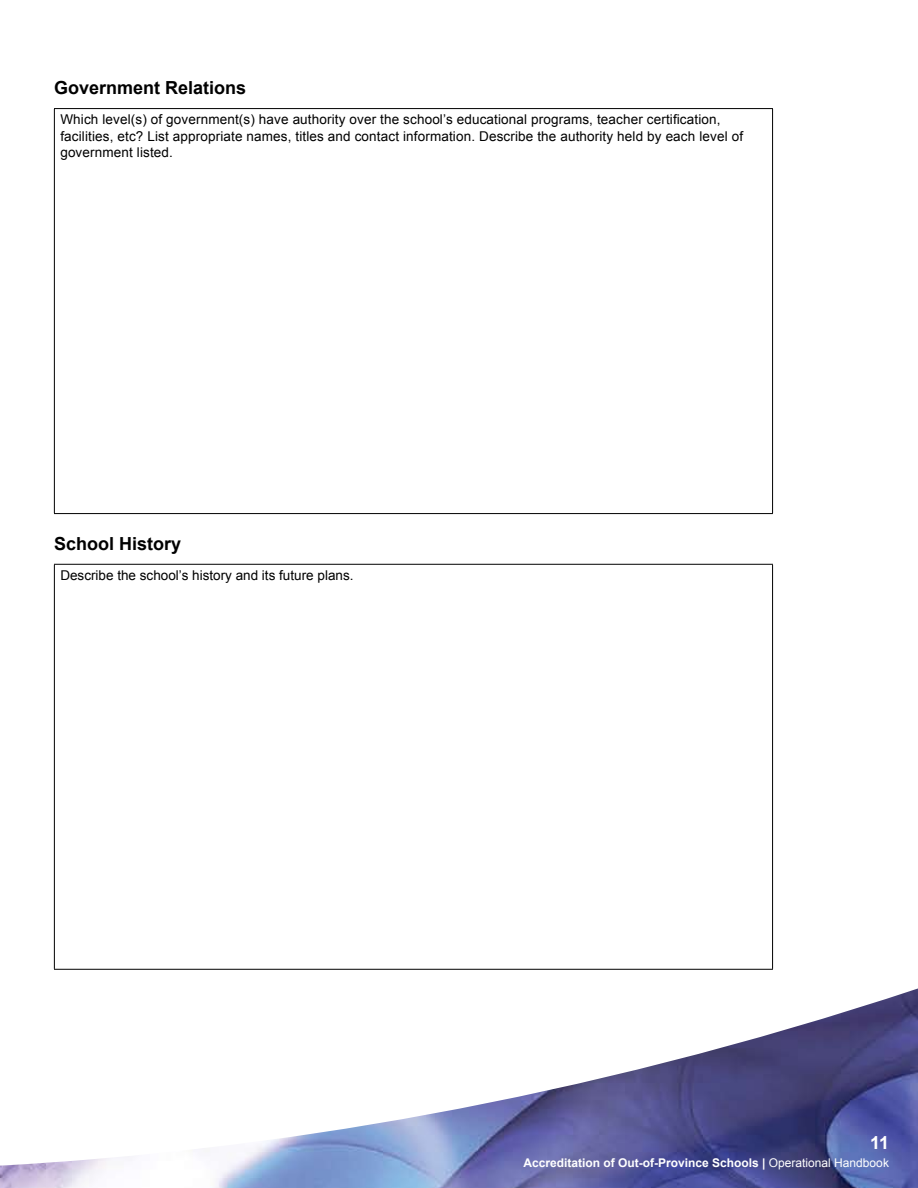
<style>
.page{position:relative;width:918px;height:1188px;background:#fff}
.page>*{position:absolute;margin:0;border:0;box-sizing:border-box;transform-origin:0 0}
.t1{font:700 18px "Arial";color:#000}
.t2{font:700 18px "Arial";color:#fff}
.t3{font:13.5px/16.2px "Arial";letter-spacing:.01em;color:#000}
.t4{font:700 12px "Arial";color:#fff}
.s1{font-weight:400}
</style>
<div class="page">
<img style="left:0;top:988px;width:918px;height:200px">
<hr style="left:54px;top:108px;width:719px;height:1px;background:#000">
<hr style="left:54px;top:109px;width:1px;height:404px;background:#000">
<hr style="left:772px;top:109px;width:1px;height:404px;background:#000">
<hr style="left:54px;top:513px;width:719px;height:1px;background:#000">
<hr style="left:54px;top:564px;width:719px;height:1px;background:#000">
<hr style="left:54px;top:565px;width:1px;height:404px;background:#000">
<hr style="left:772px;top:565px;width:1px;height:404px;background:#000">
<hr style="left:54px;top:969px;width:719px;height:1px;background:#000">
<h1 class="t1" style="left:54px;top:78px;width:194px">Government Relations</h1>
<p class="t3" style="left:60px;top:112px;width:684px">Which level(s) of government(s) have authority over the school’s educational programs, teacher certification, facilities, etc? List appropriate names, titles and contact information. Describe the authority held by each level of government listed.</p>
<h1 class="t1" style="left:54px;top:533px;width:129px">School History</h1>
<p class="t3" style="left:60px;top:567px;width:295px">Describe the school’s history and its future plans.</p>
<h1 class="t2" style="left:870px;top:1132px;width:21px">11</h1>
<p class="t4" style="left:524px;top:1156px;width:367px">Accreditation of Out-of-Province Schools | <span class="s1">Operational Handbook</span></p>
</div>
